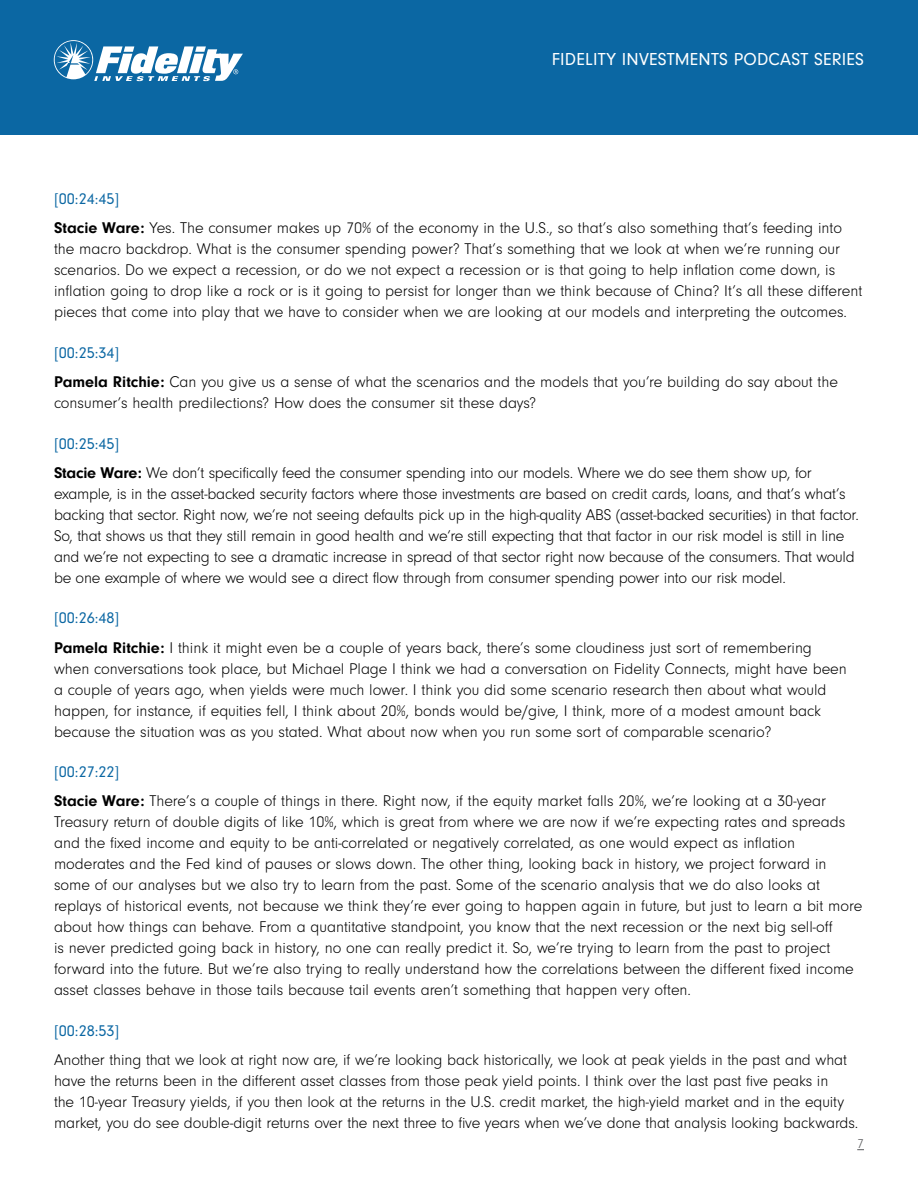
<style>
.page{position:relative;width:918px;height:1188px;background:#fff}
.page>*{position:absolute;margin:0;border:0;box-sizing:border-box;transform-origin:0 0}
.t1{font:18px "Neuzeit Gro";letter-spacing:.01em;color:#fff}
.t2{font:300 16.2px/21px "Neuzeit Gro";letter-spacing:-.005em;color:#000}
.t3{font:16.2px "Neuzeit Gro";color:#0b67a3}
.t4{font:300 13.5px "Neuzeit Gro";color:#58595b}
.s1{font-weight:400;color:#0b67a3}
.s2{font-weight:700}
</style>
<div class="page">
<div style="left:0;top:0;width:918px;height:135px;background:#0b67a3"></div>
<svg style="left:54px;top:40px;width:189px;height:41px"></svg>
<p class="t1" style="left:552px;top:49px;width:314px">FIDELITY INVESTMENTS PODCAST SERIES</p>
<p class="t2" style="left:54px;top:185px;width:790px;line-height:29.2px"><span class="s1">[00:24:45]<br></span><span class="s2">Stacie Ware:</span> Yes. The consumer makes up 70% of the economy in the U.S., so that’s also something that’s feeding into</p>
<p class="t2" style="left:54px;top:239px;width:810px">the macro backdrop. What is the consumer spending power? That’s something that we look at when we’re running our scenarios. Do we expect a recession, or do we not expect a recession or is that going to help inflation come down, is inflation going to drop like a rock or is it going to persist for longer than we think because of China? It’s all these different pieces that come into play that we have to consider when we are looking at our models and interpreting the outcomes.</p>
<p class="t2" style="left:54px;top:338px;width:785px;line-height:29.2px"><span class="s1">[00:25:34]<br></span><span class="s2">Pamela Ritchie:</span> Can you give us a sense of what the scenarios and the models that you’re building do say about the</p>
<p class="t2" style="left:54px;top:393px;width:484px">consumer’s health predilections? How does the consumer sit these days?</p>
<p class="t2" style="left:54px;top:429px;width:759px;line-height:29.2px"><span class="s1">[00:25:45]<br></span><span class="s2">Stacie Ware:</span> We don’t specifically feed the consumer spending into our models. Where we do see them show up, for</p>
<p class="t2" style="left:54px;top:483px;width:806px">example, is in the asset-backed security factors where those investments are based on credit cards, loans, and that’s what’s backing that sector. Right now, we’re not seeing defaults pick up in the high-quality ABS (asset-backed securities) in that factor.<br>So, that shows us that they still remain in good health and we’re still expecting that that factor in our risk model is still in line and we’re not expecting to see a dramatic increase in spread of that sector right now because of the consumers. That would be one example of where we would see a direct flow through from consumer spending power into our risk model.</p>
<p class="t2" style="left:54px;top:604px;width:760px;line-height:29.2px"><span class="s1">[00:26:48]<br></span><span class="s2">Pamela Ritchie:</span> I think it might even be a couple of years back, there’s some cloudiness just sort of remembering</p>
<p class="t2" style="left:54px;top:658px;width:794px">when conversations took place, but Michael Plage I think we had a conversation on Fidelity Connects, might have been a couple of years ago, when yields were much lower. I think you did some scenario research then about what would happen, for instance, if equities fell, I think about 20%, bonds would be/give, I think, more of a modest amount back because the situation was as you stated. What about now when you run some sort of comparable scenario?</p>
<p class="t2" style="left:54px;top:758px;width:774px;line-height:29.2px"><span class="s1">[00:27:22]<br></span><span class="s2">Stacie Ware:</span> There’s a couple of things in there. Right now, if the equity market falls 20%, we’re looking at a 30-year</p>
<p class="t2" style="left:54px;top:812px;width:810px">Treasury return of double digits of like 10%, which is great from where we are now if we’re expecting rates and spreads and the fixed income and equity to be anti-correlated or negatively correlated, as one would expect as inflation moderates and the Fed kind of pauses or slows down. The other thing, looking back in history, we project forward in some of our analyses but we also try to learn from the past. Some of the scenario analysis that we do also looks at replays of historical events, not because we think they’re ever going to happen again in future, but just to learn a bit more about how things can behave. From a quantitative standpoint, you know that the next recession or the next big sell-off<br>is never predicted going back in history, no one can really predict it. So, we’re trying to learn from the past to project forward into the future. But we’re also trying to really understand how the correlations between the different fixed income asset classes behave in those tails because tail events aren’t something that happen very often.</p>
<p class="t3" style="left:54px;top:1022px;width:67px">[00:28:53]</p>
<p class="t2" style="left:54px;top:1050px;width:806px">Another thing that we look at right now are, if we’re looking back historically, we look at peak yields in the past and what have the returns been in the different asset classes from those peak yield points. I think over the last past five peaks in<br>the 10-year Treasury yields, if you then look at the returns in the U.S. credit market, the high-yield market and in the equity market, you do see double-digit returns over the next three to five years when we’ve done that analysis looking backwards.</p>
<p class="t4" style="left:857px;top:1137px;width:8px">7</p>
</div>
